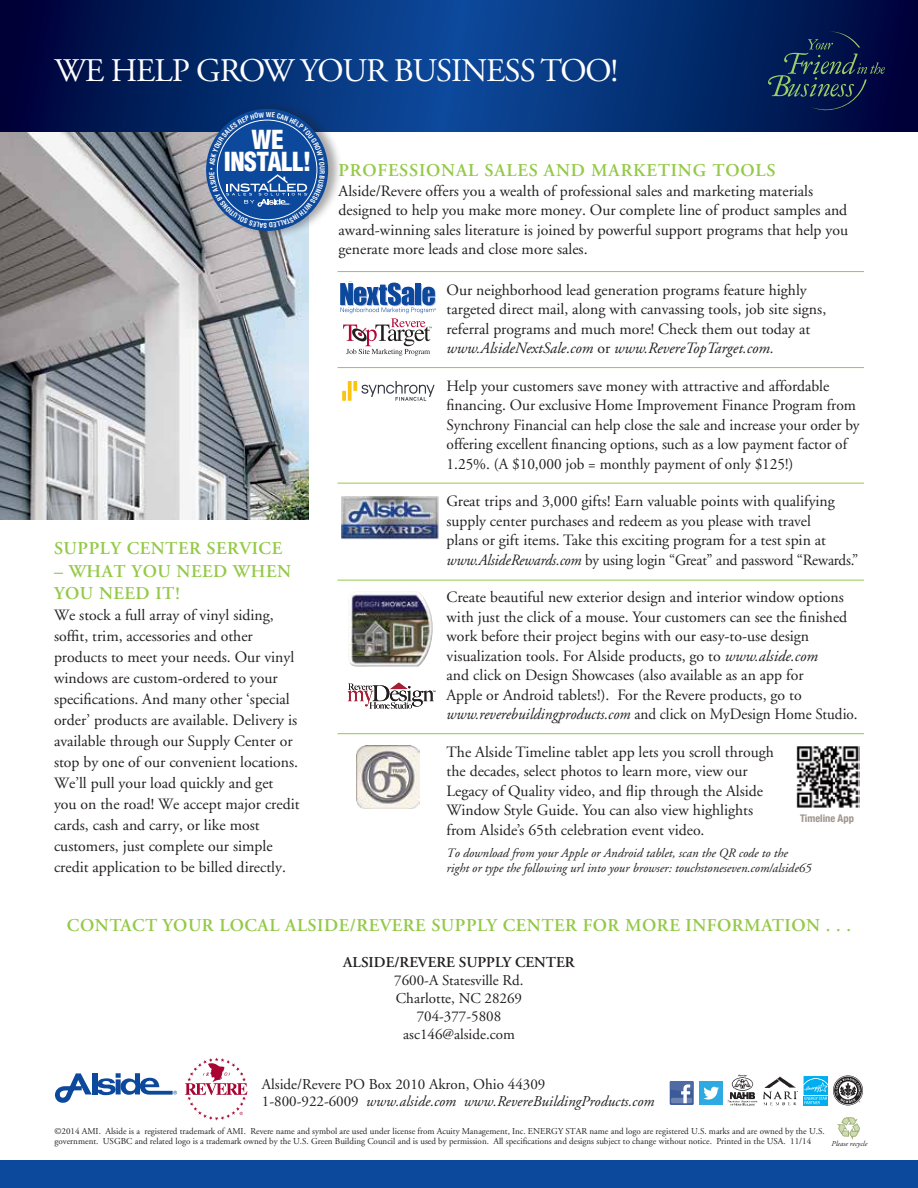
<style>
.page{position:relative;width:918px;height:1188px;background:#fff}
.page>*{position:absolute;margin:0;border:0;box-sizing:border-box;transform-origin:0 0}
.t1{font:33px "Adobe Garamond";letter-spacing:-.03em;color:#fff}
.t2{font:900 condensed 25.65px/21.6px "Helvetica";letter-spacing:-.02em;color:#fff;text-align:center}
.t3{font:600 18px/22.5px "Adobe Garamond";letter-spacing:.03em;color:#94c947}
.t4{font:15.75px/19.5px "Adobe Garamond";color:#231f20}
.t5{font:15px/18px "Adobe Garamond";color:#231f20}
.t6{font:600 15px "Adobe Garamond";color:#231f20}
.t7{font:italic 12.75px/15px "Adobe Garamond";color:#231f20}
.t8{font:700 condensed 10.5px "Helvetica Neue";color:#9e958b}
.t9{font:9px/10.5px "Adobe Garamond";color:#231f20}
.t10{font:italic 7.5px "Adobe Garamond";color:#231f20}
.s1{font-style:italic}
</style>
<div class="page">
<img style="left:348px;top:591px;width:85px;height:76px">
<hr style="left:338px;top:271px;width:526px;height:1px;background:#94c947">
<hr style="left:338px;top:367px;width:526px;height:1px;background:#94c947">
<hr style="left:338px;top:483px;width:526px;height:1px;background:#94c947">
<hr style="left:338px;top:580px;width:526px;height:1px;background:#94c947">
<hr style="left:338px;top:733px;width:526px;height:1px;background:#94c947">
<img style="left:341px;top:496px;width:98px;height:43px">
<img style="left:356px;top:745px;width:64px;height:63px">
<img style="left:796px;top:746px;width:63px;height:62px">
<img style="left:0;top:132px;width:309px;height:388px">
<svg style="left:0;top:0;width:918px;height:132px;background:#04296c"></svg>
<div style="left:0;top:1161px;width:918px;height:27px;background:#0c499c"></div>
<svg style="left:803px;top:1075px;width:60px;height:31px"></svg>
<svg style="left:837px;top:1117px;width:23px;height:23px"></svg>
<svg style="left:670px;top:1081px;width:24px;height:24px"></svg>
<svg style="left:670px;top:1081px;width:24px;height:22px"></svg>
<div style="left:699px;top:1081px;width:24px;height:24px;background:#2caae1"></div>
<svg style="left:703px;top:1087px;width:16px;height:13px"></svg>
<img style="left:763px;top:1076px;width:35px;height:30px">
<img style="left:728px;top:1075px;width:29px;height:31px">
<svg style="left:768px;top:31px;width:117px;height:79px;background:#0f244e"></svg>
<svg style="left:55px;top:1073px;width:122px;height:30px"></svg>
<svg style="left:185px;top:1057px;width:62px;height:64px"></svg>
<svg style="left:340px;top:282px;width:96px;height:74px"></svg>
<svg style="left:348px;top:683px;width:88px;height:26px"></svg>
<div style="left:205px;top:101px;width:138px;height:138px;background:#231f20;opacity:.4"></div>
<svg style="left:342px;top:381px;width:93px;height:20px"></svg>
<svg style="left:206px;top:109px;width:122px;height:122px;background:#2f5fa2"></svg>
<h1 class="t1" style="left:54px;top:53px;width:565px">WE HELP GROW YOUR BUSINESS TOO!</h1>
<h2 class="t2" style="left:224px;top:129px;width:89px">WE<br>INSTALL!</h2>
<p class="t3" style="left:54px;top:538px;width:230px">SUPPLY CENTER SERVICE</p>
<p class="t3" style="left:54px;top:560px;width:239px">– WHAT YOU NEED WHEN<br>YOU NEED IT!</p>
<p class="t4" style="left:54px;top:605px;width:247px;line-height:21px">We stock a full array of vinyl siding, soffit, trim, accessories and other products to meet your needs. Our vinyl windows are custom-ordered to your specifications. And many other ‘special order’ products are available. Delivery is available through our Supply Center or stop by one of our convenient locations.<br>We’ll pull your load quickly and get you on the road! We accept major credit cards, cash and carry, or like most customers, just complete our simple credit application to be billed directly.</p>
<p class="t3" style="left:339px;top:160px;width:439px">PROFESSIONAL SALES AND MARKETING TOOLS</p>
<p class="t4" style="left:339px;top:181px;width:511px">Alside/Revere offers you a wealth of professional sales and marketing materials designed to help you make more money. Our complete line of product samples and award-winning sales literature is joined by powerful support programs that help you generate more leads and close more sales.</p>
<p class="t4" style="left:447px;top:280px;width:381px">Our neighborhood lead generation programs feature highly targeted direct mail, along with canvassing tools, job site signs, referral programs and much more! Check them out today at <span class="s1">www.AlsideNextSale.com</span> or <span class="s1">www.RevereTopTarget.com.</span></p>
<p class="t4" style="left:447px;top:376px;width:415px">Help your customers save money with attractive and affordable financing. Our exclusive Home Improvement Finance Program from Synchrony Financial can help close the sale and increase your order by offering excellent financing options, such as a low payment factor of 1.25%. (A $10,000 job = monthly payment of only $125!)</p>
<p class="t4" style="left:447px;top:492px;width:413px">Great trips and 3,000 gifts! Earn valuable points with qualifying supply center purchases and redeem as you please with travel<br>plans or gift items. Take this exciting program for a test spin at <span class="s1">www.AlsideRewards.com</span> by using login “Great” and password “Rewards.”</p>
<p class="t4" style="left:447px;top:588px;width:412px">Create beautiful new exterior design and interior window options with just the click of a mouse. Your customers can see the finished work before their project begins with our easy-to-use design visualization tools. For Alside products, go to <span class="s1">www.alside.com<br></span>and click on Design Showcases (also available as an app for<br>Apple or Android tablets!). For the Revere products, go to <span class="s1">www.reverebuildingproducts.com</span> and click on MyDesign Home Studio.</p>
<p class="t4" style="left:447px;top:742px;width:329px">The Alside Timeline tablet app lets you scroll through the decades, select photos to learn more, view our Legacy of Quality video, and flip through the Alside Window Style Guide. You can also view highlights from Alside’s 65th celebration event video.</p>
<p class="t7" style="left:447px;top:846px;width:366px">To download from your Apple or Android tablet, scan the QR code to the right or type the following url into your browser: touchstoneseven.com/alside65</p>
<p class="t8" style="left:800px;top:809px;width:55px">Timeline App</p>
<p class="t3" style="left:67px;top:914px;width:786px">CONTACT YOUR LOCAL ALSIDE/REVERE SUPPLY CENTER FOR MORE INFORMATION . . .</p>
<p class="t6" style="left:343px;top:954px;width:233px">ALSIDE/REVERE SUPPLY CENTER</p>
<p class="t5" style="left:394px;top:972px;width:131px;text-align:center">7600-A Statesville Rd.<br>Charlotte, NC 28269<br>704-377-5808 asc146@alside.com</p>
<p class="t5" style="left:262px;top:1077px;width:394px;line-height:16.5px">Alside/Revere PO Box 2010 Akron, Ohio 44309<br>1-800-922-6009 <span class="s1">www.alside.com www.RevereBuildingProducts.com</span></p>
<p class="t9" style="left:54px;top:1126px;width:772px">©2014 AMI. Alside is a registered trademark of AMI. Revere name and symbol are used under license from Acuity Management, Inc. ENERGY STAR name and logo are registered U.S. marks and are owned by the U.S. government. USGBC and related logo is a trademark owned by the U.S. Green Building Council and is used by permission. All specifications and designs subject to change without notice. Printed in the USA. 11/14</p>
<p class="t10" style="left:832px;top:1140px;width:37px">Please recycle</p>
</div>
